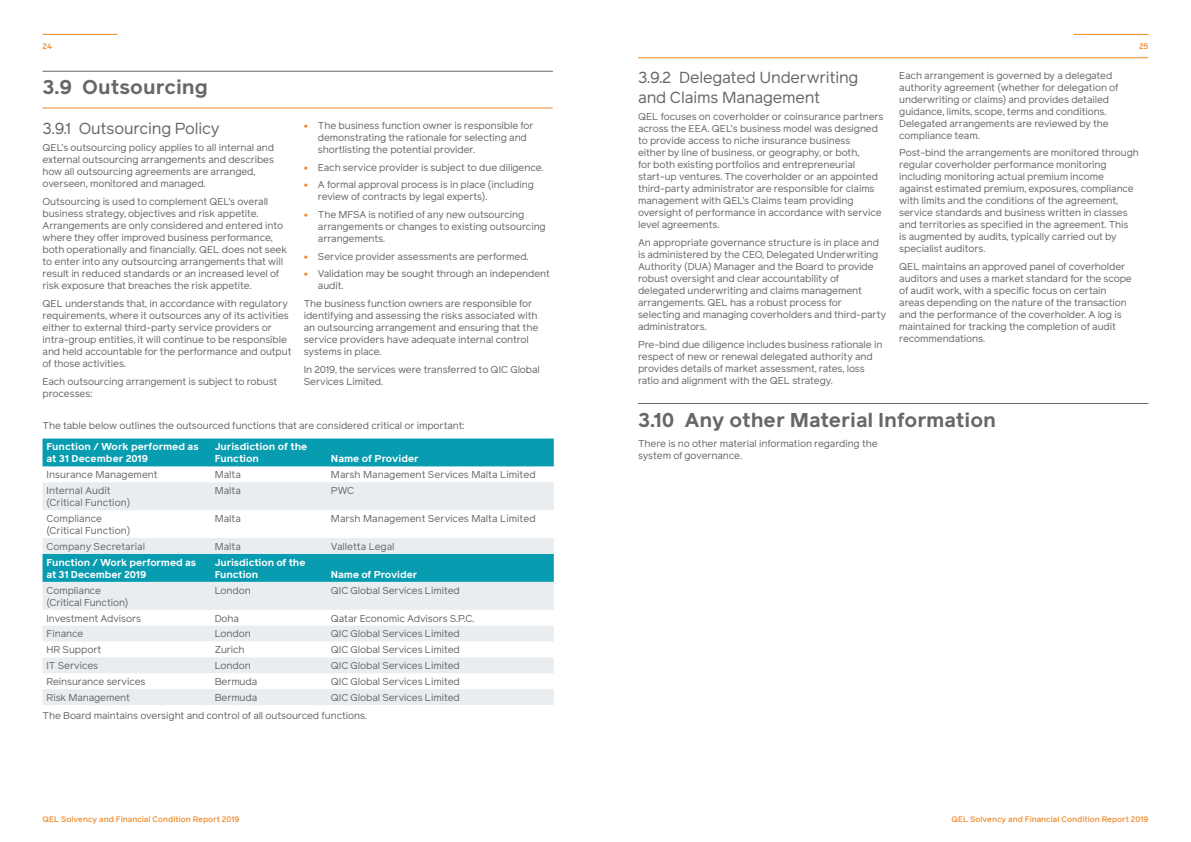
<style>
.page{position:relative;width:1191px;height:842px;background:#fff}
.page>*{position:absolute;margin:0;border:0;box-sizing:border-box;transform-origin:0 0}
.t1{font:700 20px "Reader";color:#676769}
.t2{font:16px/19.2px "Reader";letter-spacing:-.01em;color:#676769}
.t3{font:10px/12px "Reader";letter-spacing:-.01em;color:#676769}
.t4{font:700 10px/12px "Reader";letter-spacing:-.01em;color:#fff}
.t5{font:500 8px "Reader";color:#ed8727}
.s1{font-weight:900;color:#ed8727}
</style>
<div class="page">
<hr style="left:1073px;top:34px;width:75px;height:1px;background:#ed8727">
<hr style="left:43px;top:34px;width:75px;height:1px;background:#ed8727">
<hr style="left:638px;top:57px;width:510px;height:1px;background:#ed8727">
<hr style="left:43px;top:108px;width:509px;height:1px;background:#ed8727">
<hr style="left:43px;top:71px;width:510px;height:1px;background:#676769">
<div style="left:43px;top:438px;width:511px;height:28px;background:#089cb0"></div>
<svg style="left:43px;top:482px;width:511px;height:223px;fill:#e9edf0"></svg>
<div style="left:43px;top:554px;width:511px;height:28px;background:#089cb0"></div>
<hr style="left:638px;top:403px;width:510px;height:1px;background:#676769">
<p class="t5" style="left:43px;top:41px;width:11px">24</p>
<p class="t5" style="left:1139px;top:41px;width:11px">25</p>
<h1 class="t1" style="left:43px;top:73px;width:167px">3.9 Outsourcing</h1>
<h2 class="t2" style="left:43px;top:118px;width:179px">3.9.1 Outsourcing Policy</h2>
<p class="t3" style="left:43px;top:142px;width:233px">QEL’s outsourcing policy applies to all internal and external outsourcing arrangements and describes how all outsourcing agreements are arranged, overseen, monitored and managed.</p>
<p class="t3" style="left:43px;top:195px;width:246px">Outsourcing is used to complement QEL’s overall business strategy, objectives and risk appetite.<br>Arrangements are only considered and entered into where they offer improved business performance, both operationally and financially. QEL does not seek to enter into any outsourcing arrangements that will result in reduced standards or an increased level of risk exposure that breaches the risk appetite.</p>
<p class="t3" style="left:43px;top:297px;width:250px">QEL understands that, in accordance with regulatory requirements, where it outsources any of its activities either to external third-party service providers or intra-group entities, it will continue to be responsible and held accountable for the performance and output of those activities.</p>
<p class="t3" style="left:43px;top:375px;width:236px">Each outsourcing arrangement is subject to robust processes:</p>
<p class="t3" style="left:318px;top:119px;width:217px;text-indent:-14px"><span class="s1">•</span> The business function owner is responsible for demonstrating the rationale for selecting and shortlisting the potential provider.</p>
<p class="t3" style="left:304px;top:161px;width:241px"><span class="s1">•</span> Each service provider is subject to due diligence.</p>
<p class="t3" style="left:318px;top:179px;width:217px;text-indent:-14px"><span class="s1">•</span> A formal approval process is in place (including review of contracts by legal experts).</p>
<p class="t3" style="left:318px;top:208px;width:229px;text-indent:-14px"><span class="s1">•</span> The MFSA is notified of any new outsourcing arrangements or changes to existing outsourcing arrangements.</p>
<p class="t3" style="left:304px;top:250px;width:226px"><span class="s1">•</span> Service provider assessments are performed.</p>
<p class="t3" style="left:318px;top:268px;width:233px;text-indent:-14px"><span class="s1">•</span> Validation may be sought through an independent audit.</p>
<p class="t3" style="left:304px;top:297px;width:236px">The business function owners are responsible for identifying and assessing the risks associated with an outsourcing arrangement and ensuring that the service providers have adequate internal control systems in place.</p>
<p class="t3" style="left:304px;top:363px;width:237px">In 2019, the services were transferred to QIC Global<br>Services Limited.</p>
<p class="t3" style="left:43px;top:419px;width:423px">The table below outlines the outsourced functions that are considered critical or important:</p>
<p class="t4" style="left:47px;top:441px;width:154px">Function / Work performed as at 31 December 2019</p>
<p class="t4" style="left:215px;top:441px;width:94px">Jurisdiction of the<br>Function</p>
<p class="t4" style="left:331px;top:453px;width:89px">Name of Provider</p>
<p class="t3" style="left:47px;top:469px;width:113px">Insurance Management</p>
<p class="t3" style="left:215px;top:469px;width:28px">Malta</p>
<p class="t3" style="left:331px;top:469px;width:206px">Marsh Management Services Malta Limited</p>
<p class="t3" style="left:47px;top:484px;width:85px">Internal Audit (Critical Function)</p>
<p class="t3" style="left:215px;top:484px;width:28px">Malta</p>
<p class="t3" style="left:331px;top:484px;width:25px">PWC</p>
<p class="t3" style="left:47px;top:512px;width:85px">Compliance (Critical Function)</p>
<p class="t3" style="left:215px;top:512px;width:28px">Malta</p>
<p class="t3" style="left:331px;top:512px;width:206px">Marsh Management Services Malta Limited</p>
<p class="t3" style="left:47px;top:540px;width:100px">Company Secretarial</p>
<p class="t3" style="left:215px;top:540px;width:28px">Malta</p>
<p class="t3" style="left:331px;top:540px;width:65px">Valletta Legal</p>
<p class="t4" style="left:47px;top:556px;width:151px">Function / Work performed as at 31 December 2019</p>
<p class="t4" style="left:215px;top:556px;width:92px">Jurisdiction of the<br>Function</p>
<p class="t4" style="left:331px;top:568px;width:88px">Name of Provider</p>
<p class="t3" style="left:47px;top:584px;width:83px">Compliance (Critical Function)</p>
<p class="t3" style="left:215px;top:584px;width:38px">London</p>
<p class="t3" style="left:331px;top:584px;width:130px">QIC Global Services Limited</p>
<p class="t3" style="left:47px;top:612px;width:96px">Investment Advisors</p>
<p class="t3" style="left:215px;top:612px;width:26px">Doha</p>
<p class="t3" style="left:331px;top:612px;width:145px">Qatar Economic Advisors S.P.C.</p>
<p class="t3" style="left:47px;top:628px;width:38px">Finance</p>
<p class="t3" style="left:215px;top:628px;width:38px">London</p>
<p class="t3" style="left:331px;top:628px;width:130px">QIC Global Services Limited</p>
<p class="t3" style="left:47px;top:644px;width:56px">HR Support</p>
<p class="t3" style="left:215px;top:644px;width:31px">Zurich</p>
<p class="t3" style="left:331px;top:644px;width:130px">QIC Global Services Limited</p>
<p class="t3" style="left:47px;top:659px;width:53px">IT Services</p>
<p class="t3" style="left:215px;top:659px;width:38px">London</p>
<p class="t3" style="left:331px;top:659px;width:130px">QIC Global Services Limited</p>
<p class="t3" style="left:47px;top:675px;width:100px">Reinsurance services</p>
<p class="t3" style="left:215px;top:675px;width:44px">Bermuda</p>
<p class="t3" style="left:331px;top:675px;width:130px">QIC Global Services Limited</p>
<p class="t3" style="left:47px;top:691px;width:85px">Risk Management</p>
<p class="t3" style="left:215px;top:691px;width:44px">Bermuda</p>
<p class="t3" style="left:43px;top:688px;width:419px;line-height:17.7px;text-indent:288px">QIC Global Services Limited<br>The Board maintains oversight and control of all outsourced functions.</p>
<h2 class="t2" style="left:638px;top:68px;width:222px">3.9.2 Delegated Underwriting and Claims Management</h2>
<p class="t3" style="left:638px;top:111px;width:247px">QEL focuses on coverholder or coinsurance partners across the EEA. QEL’s business model was designed to provide access to niche insurance business<br>either by line of business, or geography, or both,<br>for both existing portfolios and entrepreneurial start-up ventures. The coverholder or an appointed third-party administrator are responsible for claims management with QEL’s Claims team providing oversight of performance in accordance with service level agreements.</p>
<p class="t3" style="left:638px;top:236px;width:250px">An appropriate governance structure is in place and is administered by the CEO, Delegated Underwriting Authority (DUA) Manager and the Board to provide robust oversight and clear accountability of delegated underwriting and claims management arrangements. QEL has a robust process for selecting and managing coverholders and third-party administrators.</p>
<p class="t3" style="left:638px;top:338px;width:246px">Pre-bind due diligence includes business rationale in respect of new or renewal delegated authority and provides details of market assessment, rates, loss ratio and alignment with the QEL strategy.</p>
<p class="t3" style="left:899px;top:69px;width:220px">Each arrangement is governed by a delegated authority agreement (whether for delegation of underwriting or claims) and provides detailed guidance, limits, scope, terms and conditions.<br>Delegated arrangements are reviewed by the compliance team.</p>
<p class="t3" style="left:899px;top:147px;width:241px">Post-bind the arrangements are monitored through regular coverholder performance monitoring including monitoring actual premium income against estimated premium, exposures, compliance with limits and the conditions of the agreement, service standards and business written in classes and territories as specified in the agreement. This<br>is augmented by audits, typically carried out by specialist auditors.</p>
<p class="t3" style="left:899px;top:260px;width:234px">QEL maintains an approved panel of coverholder auditors and uses a market standard for the scope of audit work, with a specific focus on certain areas depending on the nature of the transaction and the performance of the coverholder. A log is maintained for tracking the completion of audit recommendations.</p>
<h1 class="t1" style="left:638px;top:405px;width:359px">3.10 Any other Material Information</h1>
<p class="t3" style="left:638px;top:437px;width:241px">There is no other material information regarding the system of governance.</p>
<p class="t5" style="left:43px;top:813px;width:198px">QEL Solvency and Financial Condition Report 2019</p>
<p class="t5" style="left:951px;top:813px;width:198px">QEL Solvency and Financial Condition Report 2019</p>
</div>
